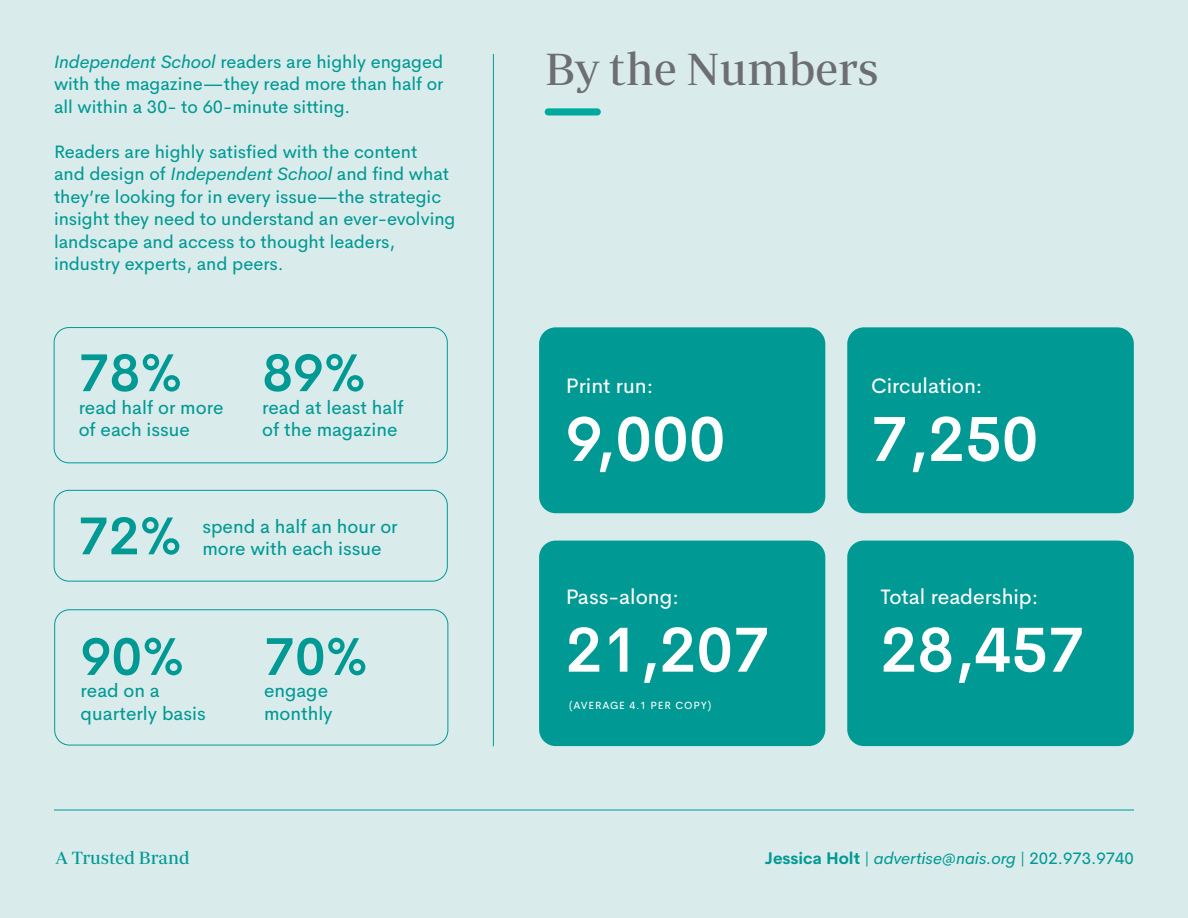
<style>
.page{position:relative;width:1188px;height:918px;background:#d9eceb}
.page>*{position:absolute;margin:0;border:0;box-sizing:border-box;transform-origin:0 0}
.t1{font:600 62.7px "Cerebri Sans";color:#fff}
.t2{font:600 52.5px "Cerebri Sans";color:#009994}
.t3{font:46.05px "Periodico Display";color:#6d6e71}
.t4{font:20.85px "Cerebri Sans";color:#fff}
.t5{font:18.75px/22.5px "Cerebri Sans";color:#009994}
.t6{font:18px/22.5px "Cerebri Sans";color:#009994;text-align:justify}
.t7{font:18px "Periodico Display";color:#009994}
.t8{font:italic 16.5px "Cerebri Sans";color:#009994}
.t9{font:10.5px "Cerebri Sans";letter-spacing:.08em;color:#fff}
.s1{font-style:italic}
.s2{font-weight:700;font-style:normal}
.s3{font-style:normal}
</style>
<div class="page">
<div style="left:539px;top:541px;width:286px;height:205px;background:#009994;border-radius:17px"></div>
<div style="left:847px;top:541px;width:287px;height:205px;background:#009994;border-radius:17px"></div>
<div style="left:539px;top:327px;width:286px;height:186px;background:#009994;border-radius:17px"></div>
<div style="left:847px;top:327px;width:287px;height:186px;background:#009994;border-radius:17px"></div>
<hr style="left:54px;top:810px;width:1080px;height:1px;background:#009994">
<hr style="left:493px;top:54px;width:1px;height:692px;background:#009994">
<div style="left:54px;top:327px;width:394px;height:136px;border:1px solid #009994;border-radius:15px"></div>
<div style="left:54px;top:490px;width:394px;height:91px;border:1px solid #009994;border-radius:15px"></div>
<div style="left:55px;top:610px;width:393px;height:135px;border:1px solid #009994;border-radius:15px"></div>
<div style="left:545px;top:108px;width:56px;height:7px;background:#00a99d;border-radius:4px"></div>
<p class="t6" style="left:54px;top:48px;width:391px"><span class="s1">Independent School</span> readers are highly engaged with the magazine—they read more than half or all within a 30- to 60-minute sitting.</p>
<p class="t6" style="left:54px;top:138px;width:403px;text-align:left">Readers are highly satisfied with the content<br>and design of <span class="s1">Independent School</span> and find what they’re looking for in every issue—the strategic insight they need to understand an ever-evolving landscape and access to thought leaders, industry experts, and peers.</p>
<h2 class="t2" style="left:79px;top:331px;width:105px">78%</h2>
<p class="t5" style="left:79px;top:394px;width:146px">read half or more of each issue</p>
<h2 class="t2" style="left:262px;top:331px;width:105px">89%</h2>
<p class="t5" style="left:262px;top:394px;width:143px">read at least half of the magazine</p>
<h2 class="t2" style="left:78px;top:494px;width:105px">72%</h2>
<p class="t5" style="left:202px;top:513px;width:197px">spend a half an hour or more with each issue</p>
<h2 class="t2" style="left:81px;top:615px;width:105px">90%</h2>
<p class="t5" style="left:81px;top:678px;width:127px">read on a quarterly basis</p>
<h2 class="t2" style="left:264px;top:615px;width:105px">70%</h2>
<p class="t5" style="left:264px;top:678px;width:70px">engage monthly</p>
<h3 class="t3" style="left:545px;top:44px;width:336px">By the Numbers</h3>
<p class="t4" style="left:566px;top:370px;width:89px">Print run:</p>
<h1 class="t1" style="left:566px;top:389px;width:161px">9,000</h1>
<p class="t4" style="left:566px;top:580px;width:115px">Pass-along:</p>
<h1 class="t1" style="left:566px;top:600px;width:206px">21,207</h1>
<p class="t9" style="left:569px;top:697px;width:143px">(AVERAGE 4.1 PER COPY)</p>
<p class="t4" style="left:871px;top:370px;width:113px">Circulation:</p>
<h1 class="t1" style="left:871px;top:389px;width:169px">7,250</h1>
<p class="t4" style="left:881px;top:580px;width:159px">Total readership:</p>
<h1 class="t1" style="left:881px;top:600px;width:206px">28,457</h1>
<p class="t7" style="left:55px;top:848px;width:136px">A Trusted Brand</p>
<p class="t8" style="left:765px;top:845px;width:371px"><span class="s2">Jessica Holt</span> <span class="s3">|</span> advertise@nais.org <span class="s3">| 202.973.9740</span></p>
</div>
